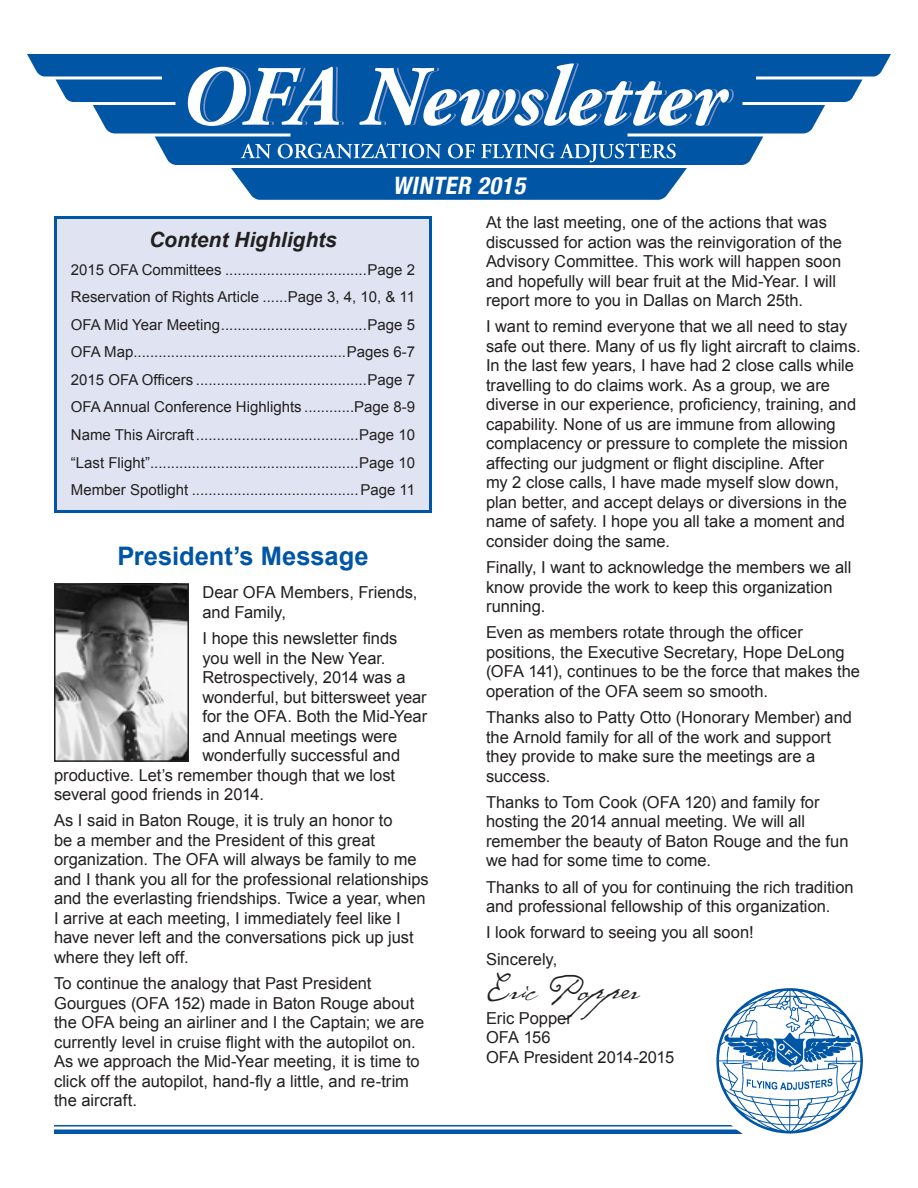
<style>
.page{position:relative;width:918px;height:1188px;background:#fff}
.page>*{position:absolute;margin:0;border:0;box-sizing:border-box;transform-origin:0 0}
.t1{font:36px "P22 Cezanne";letter-spacing:-.015em;color:#231f20}
.Body_Copy{font:700 25.5px "Arial";color:#0155a5}
.t2{font:italic 700 condensed 24px "Helvetica Neue";color:#fff}
.t3{font:italic 700 21px "Arial";color:#231f20}
.t4{font:16.5px/19.5px "Arial";color:#231f20}
.t5{font:15px "Arial";color:#231f20}
</style>
<div class="page">
<div style="left:54px;top:216px;width:378px;height:297px;background:#e0e4f2;border:3px solid #0155a5"></div>
<hr style="left:54px;top:1125px;width:688px;height:2px;background:#0155a5">
<hr style="left:54px;top:1130px;width:688px;height:4px;background:#0155a5">
<img style="left:716px;top:988px;width:147px;height:146px">
<svg style="left:27px;top:54px;width:864px;height:111px;fill:#0155a5"></svg>
<svg style="left:231px;top:168px;width:456px;height:32px;background:#0f5eaa"></svg>
<svg style="left:241px;top:144px;width:30px;height:15px"></svg>
<svg style="left:278px;top:143px;width:163px;height:16px;background:#4c87bf"></svg>
<svg style="left:448px;top:144px;width:27px;height:14px"></svg>
<svg style="left:481px;top:143px;width:195px;height:19px;background:#3f7eba"></svg>
<svg style="left:188px;top:67px;width:156px;height:59px"></svg>
<svg style="left:359px;top:63px;width:375px;height:63px"></svg>
<img style="left:57px;top:587px;width:129px;height:172px">
<div style="left:54px;top:584px;width:135px;height:178px;border:2px solid #231f20"></div>
<p class="t2" style="left:393px;top:171px;width:139px">WINTER 2015</p>
<p class="t3" style="left:149px;top:228px;width:189px">Content Highlights</p>
<p class="t5" style="left:71px;top:261px;width:346px">2015 OFA Committees ..................................Page 2</p>
<p class="t5" style="left:71px;top:289px;width:346px">Reservation of Rights Article ......Page 3, 4, 10, &amp; 11</p>
<p class="t5" style="left:71px;top:316px;width:346px">OFA Mid Year Meeting...................................Page 5</p>
<p class="t5" style="left:71px;top:344px;width:346px">OFA Map...................................................Pages 6-7</p>
<p class="t5" style="left:71px;top:371px;width:346px">2015 OFA Officers .........................................Page 7</p>
<p class="t5" style="left:71px;top:399px;width:346px">OFA Annual Conference Highlights ............Page 8-9</p>
<p class="t5" style="left:71px;top:426px;width:346px">Name This Aircraft.......................................Page 10</p>
<p class="t5" style="left:71px;top:454px;width:346px">“Last Flight”..................................................Page 10</p>
<p class="t5" style="left:71px;top:481px;width:346px">Member Spotlight ........................................Page 11</p>
<p class="Body_Copy" style="left:117px;top:542px;width:253px">President’s Message</p>
<p class="t4" style="left:202px;top:583px;width:217px">Dear OFA Members, Friends, and Family,</p>
<p class="t4" style="left:202px;top:629px;width:197px">I hope this newsletter finds</p>
<p class="t4" style="left:202px;top:648px;width:185px">you well in the New Year.</p>
<p class="t4" style="left:202px;top:668px;width:205px">Retrospectively, 2014 was a</p>
<p class="t4" style="left:202px;top:687px;width:226px">wonderful, but bittersweet year</p>
<p class="t4" style="left:202px;top:707px;width:226px">for the OFA. Both the Mid-Year</p>
<p class="t4" style="left:202px;top:726px;width:196px">and Annual meetings were</p>
<p class="t4" style="left:202px;top:746px;width:199px">wonderfully successful and</p>
<p class="t4" style="left:54px;top:765px;width:343px">productive. Let’s remember though that we lost</p>
<p class="t4" style="left:54px;top:785px;width:212px">several good friends in 2014.</p>
<p class="t4" style="left:54px;top:811px;width:376px">As I said in Baton Rouge, it is truly an honor to<br>be a member and the President of this great organization. The OFA will always be family to me and I thank you all for the professional relationships and the everlasting friendships. Twice a year, when I arrive at each meeting, I immediately feel like I have never left and the conversations pick up just where they left off.</p>
<p class="t4" style="left:54px;top:974px;width:372px">To continue the analogy that Past President Gourgues (OFA 152) made in Baton Rouge about the OFA being an airliner and I the Captain; we are currently level in cruise flight with the autopilot on.<br>As we approach the Mid-Year meeting, it is time to click off the autopilot, hand-fly a little, and re-trim the aircraft.</p>
<p class="t4" style="left:486px;top:212px;width:358px">At the last meeting, one of the actions that was discussed for action was the reinvigoration of the Advisory Committee. This work will happen soon and hopefully will bear fruit at the Mid-Year. I will report more to you in Dallas on March 25th.</p>
<p class="t4" style="left:486px;top:317px;width:376px">I want to remind everyone that we all need to stay safe out there. Many of us fly light aircraft to claims.<br>In the last few years, I have had 2 close calls while travelling to do claims work. As a group, we are diverse in our experience, proficiency, training, and capability. None of us are immune from allowing complacency or pressure to complete the mission affecting our judgment or flight discipline. After<br>my 2 close calls, I have made myself slow down, plan better, and accept delays or diversions in the name of safety. I hope you all take a moment and consider doing the same.</p>
<p class="t4" style="left:486px;top:557px;width:367px">Finally, I want to acknowledge the members we all know provide the work to keep this organization running.</p>
<p class="t4" style="left:486px;top:623px;width:376px">Even as members rotate through the officer positions, the Executive Secretary, Hope DeLong (OFA 141), continues to be the force that makes the operation of the OFA seem so smooth.</p>
<p class="t4" style="left:486px;top:707px;width:368px">Thanks also to Patty Otto (Honorary Member) and the Arnold family for all of the work and support they provide to make sure the meetings are a success.</p>
<p class="t4" style="left:486px;top:792px;width:364px">Thanks to Tom Cook (OFA 120) and family for hosting the 2014 annual meeting. We will all remember the beauty of Baton Rouge and the fun we had for some time to come.</p>
<p class="t4" style="left:486px;top:877px;width:369px">Thanks to all of you for continuing the rich tradition and professional fellowship of this organization.</p>
<p class="t4" style="left:486px;top:923px;width:269px">I look forward to seeing you all soon!</p>
<p class="t4" style="left:486px;top:949px;width:73px">Sincerely,</p>
<p class="t1" style="left:486px;top:964px;width:160px">Eric Popper</p>
<p class="t4" style="left:486px;top:1008px;width:190px">Eric Popper<br>OFA 156<br>OFA President 2014-2015</p>
</div>
